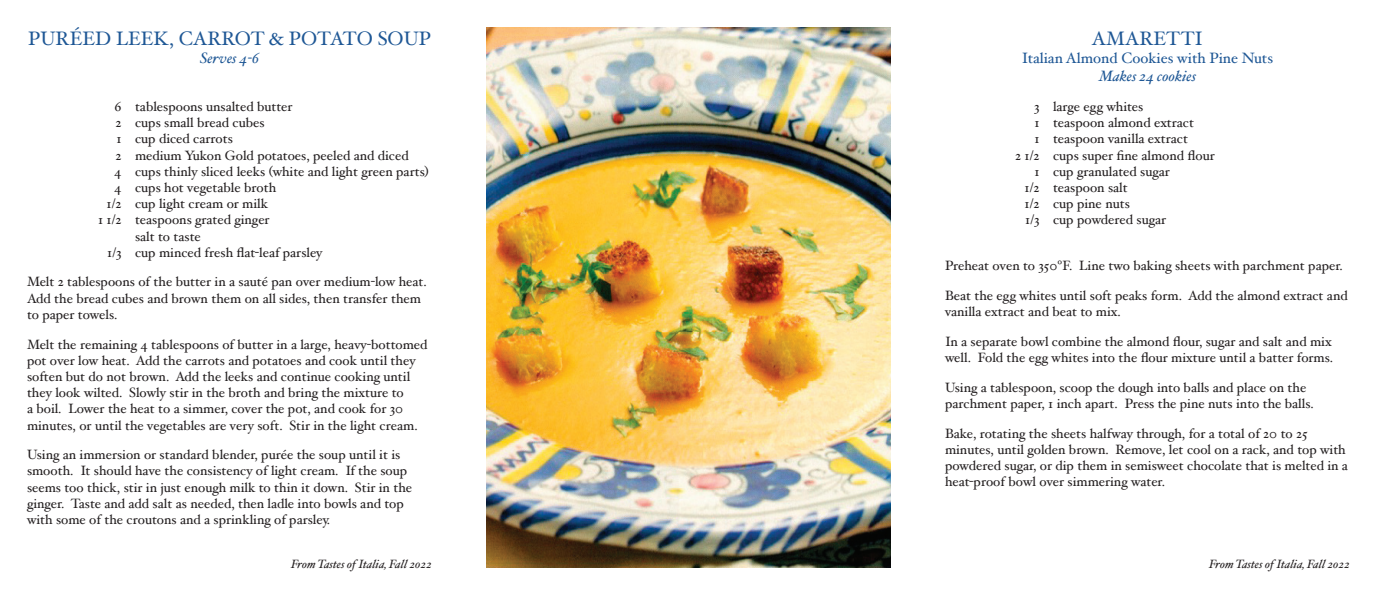
<style>
.page{position:relative;width:1377px;height:594px;background:#fff}
.page>*{position:absolute;margin:0;border:0;box-sizing:border-box;transform-origin:0 0}
.t1{font:19.5px "Hoefler Text";color:#1e5795}
.t2{font:15px "Hoefler Text";color:#1e5795}
.t3{font:italic 15px "Hoefler Text";color:#1e5795}
.t4{font:13.5px/16.2px "Hoefler Text";color:#231f20}
.t5{font:italic 12px "Hoefler Text";color:#231f20}
</style>
<div class="page">
<img style="left:486px;top:27px;width:405px;height:540px">
<h1 class="t1" style="left:28px;top:27px;width:102px">puréed lee</h1>
<h1 class="t1" style="left:154px;top:27px;width:55px">k, carrot</h1>
<h1 class="t1" style="left:269px;top:27px;width:48px">&amp; potato</h1>
<h1 class="t1" style="left:378px;top:27px;width:15px">sou</h1>
<h1 class="t1" style="left:419px;top:27px;width:14px">p</h1>
<p class="t3" style="left:200px;top:49px;width:61px">Serves 4-6</p>
<p class="t4" style="left:114px;top:98px;width:180px">6 tablespoons unsalted butter</p>
<p class="t4" style="left:115px;top:114px;width:151px">2 cups small bread cubes</p>
<p class="t4" style="left:116px;top:131px;width:118px">1 cup diced carrots</p>
<p class="t4" style="left:115px;top:147px;width:295px">2 medium Yukon Gold potatoes, peeled and diced</p>
<p class="t4" style="left:114px;top:163px;width:316px">4 cups thinly sliced leeks (white and light green parts)</p>
<p class="t4" style="left:114px;top:179px;width:163px">4 cups hot vegetable broth</p>
<p class="t4" style="left:107px;top:195px;width:163px">1/2 cup light cream or milk</p>
<p class="t4" style="left:98px;top:212px;width:173px">1 1/2 teaspoons grated ginger</p>
<p class="t4" style="left:135px;top:228px;width:67px">salt to taste</p>
<p class="t4" style="left:107px;top:244px;width:217px">1/3 cup minced fresh flat-leaf parsley</p>
<p class="t4" style="left:27px;top:274px;width:401px">Melt 2 tablespoons of the butter in a sauté pan over medium-low heat.<br>Add the bread cubes and brown them on all sides, then transfer them to paper towels.</p>
<p class="t4" style="left:27px;top:336px;width:402px">Melt the remaining 4 tablespoons of butter in a large, heavy-bottomed pot over low heat. Add the carrots and potatoes and cook until they soften but do not brown. Add the leeks and continue cooking until they look wilted. Slowly stir in the broth and bring the mixture to<br>a boil. Lower the heat to a simmer, cover the pot, and cook for 30 minutes, or until the vegetables are very soft. Stir in the light cream.</p>
<p class="t4" style="left:27px;top:446px;width:387px">Using an immersion or standard blender, purée the soup until it is smooth. It should have the consistency of light cream. If the soup seems too thick, stir in just enough milk to thin it down. Stir in the ginger. Taste and add salt as needed, then ladle into bowls and top with some of the croutons and a sprinkling of parsley.</p>
<p class="t5" style="left:291px;top:557px;width:142px">From Tastes of Italia, Fall 2022</p>
<h1 class="t1" style="left:1092px;top:27px;width:113px">AMARETTI</h1>
<p class="t2" style="left:1022px;top:49px;width:253px">Italian Almond Cookies with Pine Nuts</p>
<p class="t3" style="left:1099px;top:67px;width:99px">Makes 24 cookies</p>
<p class="t4" style="left:1034px;top:98px;width:111px">3 large egg whites</p>
<p class="t4" style="left:1034px;top:114px;width:161px">1 teaspoon almond extract</p>
<p class="t4" style="left:1034px;top:131px;width:155px">1 teaspoon vanilla extract</p>
<p class="t4" style="left:1015px;top:147px;width:201px">2 1/2 cups super fine almond flour</p>
<p class="t4" style="left:1034px;top:163px;width:137px">1 cup granulated sugar</p>
<p class="t4" style="left:1025px;top:179px;width:105px">1/2 teaspoon salt</p>
<p class="t4" style="left:1025px;top:195px;width:107px">1/2 cup pine nuts</p>
<p class="t4" style="left:1025px;top:212px;width:143px">1/3 cup powdered sugar</p>
<p class="t4" style="left:945px;top:257px;width:399px">Preheat oven to 350ºF. Line two baking sheets with parchment paper.</p>
<p class="t4" style="left:945px;top:287px;width:404px">Beat the egg whites until soft peaks form. Add the almond extract and vanilla extract and beat to mix.</p>
<p class="t4" style="left:945px;top:333px;width:390px">In a separate bowl combine the almond flour, sugar and salt and mix well. Fold the egg whites into the flour mixture until a batter forms.</p>
<p class="t4" style="left:945px;top:379px;width:370px">Using a tablespoon, scoop the dough into balls and place on the parchment paper, 1 inch apart. Press the pine nuts into the balls.</p>
<p class="t4" style="left:945px;top:425px;width:404px">Bake, rotating the sheets halfway through, for a total of 20 to 25 minutes, until golden brown. Remove, let cool on a rack, and top with powdered sugar, or dip them in semisweet chocolate that is melted in a heat-proof bowl over simmering water.</p>
<p class="t5" style="left:1209px;top:557px;width:142px">From Tastes of Italia, Fall 2022</p>
</div>
